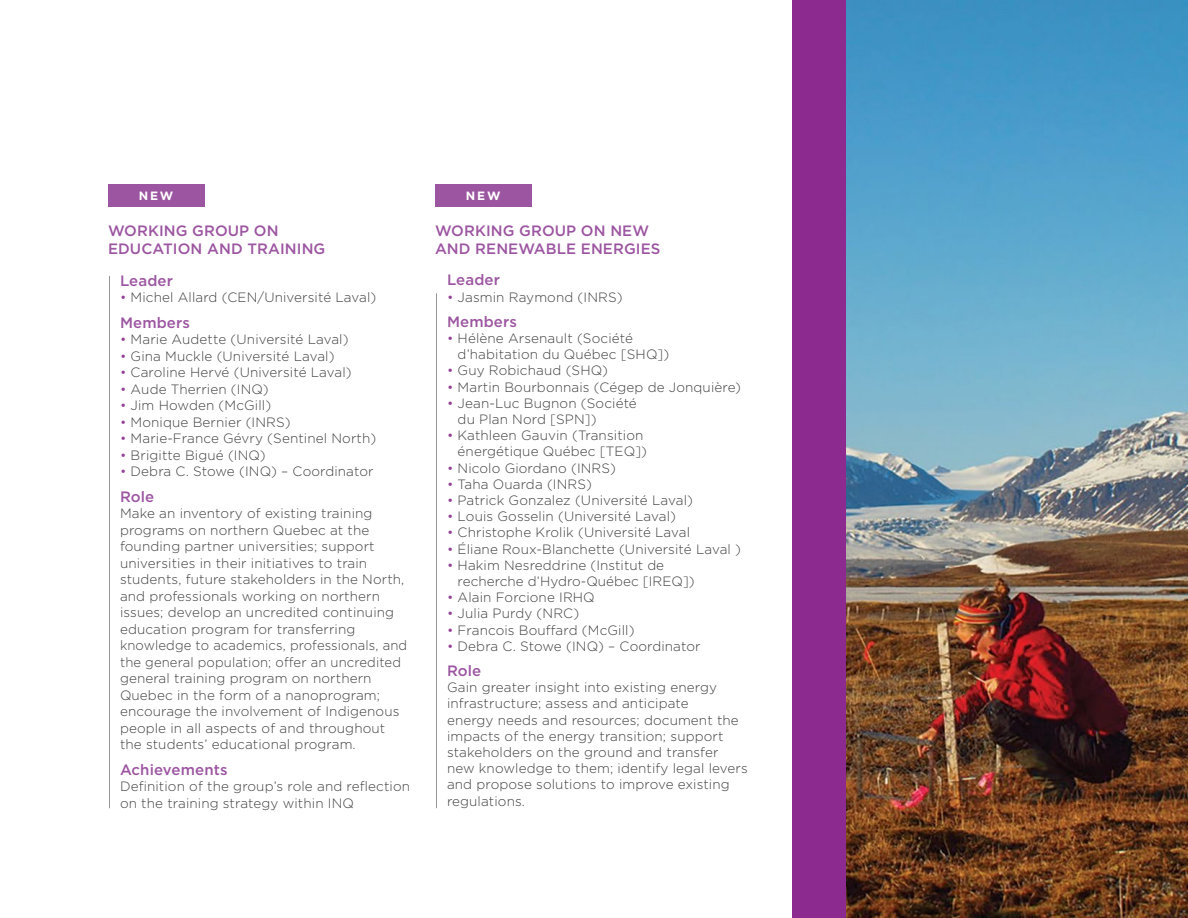
<style>
.page{position:relative;width:1188px;height:918px;background:#fff}
.page>*{position:absolute;margin:0;border:0;box-sizing:border-box;transform-origin:0 0}
.t1{font:500 15px/18px "Gotham";letter-spacing:.005em;color:#9c55a1}
.t2{font:300 13.5px/16.5px "Gotham";letter-spacing:.01em;color:#414042}
.t3{font:700 12px "Gotham";letter-spacing:.15em;color:#fff}
.s1{color:#944198}
</style>
<div class="page">
<img style="left:846px;top:0;width:342px;height:918px">
<div style="left:792px;top:0;width:54px;height:918px;background:#8d2a90"></div>
<hr style="left:109px;top:276px;width:1px;height:532px;background:#939598">
<hr style="left:436px;top:293px;width:1px;height:515px;background:#939598">
<div style="left:108px;top:184px;width:96px;height:23px;background:#9c55a1"></div>
<div style="left:435px;top:184px;width:96px;height:23px;background:#9c55a1"></div>
<p class="t3" style="left:139px;top:187px;width:36px">NEW</p>
<p class="t3" style="left:466px;top:187px;width:36px">NEW</p>
<p class="t1" style="left:108px;top:222px;width:219px">WORKING GROUP ON<br>EDUCATION AND TRAINING</p>
<p class="t1" style="left:120px;top:271px;width:54px">Leader</p>
<p class="t2" style="left:120px;top:289px;width:258px"><span class="s1">•</span> Michel Allard (CEN/Université Laval)</p>
<p class="t1" style="left:120px;top:313px;width:71px">Members</p>
<p class="t2" style="left:120px;top:331px;width:230px"><span class="s1">•</span> Marie Audette (Université Laval)</p>
<p class="t2" style="left:120px;top:347px;width:216px"><span class="s1">•</span> Gina Muckle (Université Laval)</p>
<p class="t2" style="left:120px;top:364px;width:233px"><span class="s1">•</span> Caroline Hervé (Université Laval)</p>
<p class="t2" style="left:120px;top:380px;width:150px"><span class="s1">•</span> Aude Therrien (INQ)</p>
<p class="t2" style="left:120px;top:397px;width:153px"><span class="s1">•</span> Jim Howden (McGill)</p>
<p class="t2" style="left:120px;top:413px;width:172px"><span class="s1">•</span> Monique Bernier (INRS)</p>
<p class="t2" style="left:120px;top:430px;width:258px"><span class="s1">•</span> Marie-France Gévry (Sentinel North)</p>
<p class="t2" style="left:120px;top:446px;width:147px"><span class="s1">•</span> Brigitte Bigué (INQ)</p>
<p class="t2" style="left:120px;top:463px;width:255px"><span class="s1">•</span> Debra C. Stowe (INQ) – Coordinator</p>
<p class="t1" style="left:120px;top:487px;width:36px">Role</p>
<p class="t2" style="left:120px;top:505px;width:289px">Make an inventory of existing training programs on northern Quebec at the founding partner universities; support universities in their initiatives to train students, future stakeholders in the North, and professionals working on northern issues; develop an uncredited continuing education program for transferring knowledge to academics, professionals, and the general population; offer an uncredited general training program on northern Quebec in the form of a nanoprogram; encourage the involvement of Indigenous people in all aspects of and throughout the students’ educational program.</p>
<p class="t1" style="left:120px;top:760px;width:109px">Achievements</p>
<p class="t2" style="left:120px;top:778px;width:292px">Definition of the group’s role and reflection on the training strategy within INQ</p>
<p class="t1" style="left:435px;top:222px;width:227px">WORKING GROUP ON NEW<br>AND RENEWABLE ENERGIES</p>
<p class="t1" style="left:447px;top:271px;width:54px">Leader</p>
<p class="t2" style="left:447px;top:288px;width:177px"><span class="s1">•</span> Jasmin Raymond (INRS)</p>
<p class="t1" style="left:447px;top:312px;width:71px">Members</p>
<p class="t2" style="left:458px;top:330px;width:213px;text-indent:-11px"><span class="s1">•</span> Hélène Arsenault (Société d’habitation du Québec [SHQ])</p>
<p class="t2" style="left:447px;top:362px;width:163px"><span class="s1">•</span> Guy Robichaud (SHQ)</p>
<p class="t2" style="left:447px;top:378px;width:296px"><span class="s1">•</span> Martin Bourbonnais (Cégep de Jonquière)</p>
<p class="t2" style="left:458px;top:395px;width:181px;text-indent:-11px"><span class="s1">•</span> Jean-Luc Bugnon (Société du Plan Nord [SPN])</p>
<p class="t2" style="left:447px;top:427px;width:202px;text-align:right"><span class="s1">•</span> Kathleen Gauvin (Transition énergétique Québec [TEQ])</p>
<p class="t2" style="left:447px;top:459px;width:171px"><span class="s1">•</span> Nicolo Giordano (INRS)</p>
<p class="t2" style="left:447px;top:475px;width:147px"><span class="s1">•</span> Taha Ouarda (INRS)</p>
<p class="t2" style="left:447px;top:492px;width:247px"><span class="s1">•</span> Patrick Gonzalez (Université Laval)</p>
<p class="t2" style="left:447px;top:508px;width:231px"><span class="s1">•</span> Louis Gosselin (Université Laval)</p>
<p class="t2" style="left:447px;top:524px;width:245px"><span class="s1">•</span> Christophe Krolik (Université Laval</p>
<p class="t2" style="left:447px;top:540px;width:296px"><span class="s1">•</span> Éliane Roux-Blanchette (Université Laval )</p>
<p class="t2" style="left:458px;top:557px;width:239px;text-indent:-11px"><span class="s1">•</span> Hakim Nesreddrine (Institut de recherche d’Hydro-Québec [IREQ])</p>
<p class="t2" style="left:447px;top:589px;width:149px"><span class="s1">•</span> Alain Forcione IRHQ</p>
<p class="t2" style="left:447px;top:605px;width:134px"><span class="s1">•</span> Julia Purdy (NRC)</p>
<p class="t2" style="left:447px;top:621px;width:189px"><span class="s1">•</span> Francois Bouffard (McGill)</p>
<p class="t2" style="left:447px;top:637px;width:255px"><span class="s1">•</span> Debra C. Stowe (INQ) – Coordinator</p>
<p class="t1" style="left:447px;top:662px;width:36px">Role</p>
<p class="t2" style="left:447px;top:679px;width:302px">Gain greater insight into existing energy infrastructure; assess and anticipate<br>energy needs and resources; document the impacts of the energy transition; support stakeholders on the ground and transfer new knowledge to them; identify legal levers and propose solutions to improve existing regulations.</p>
</div>
